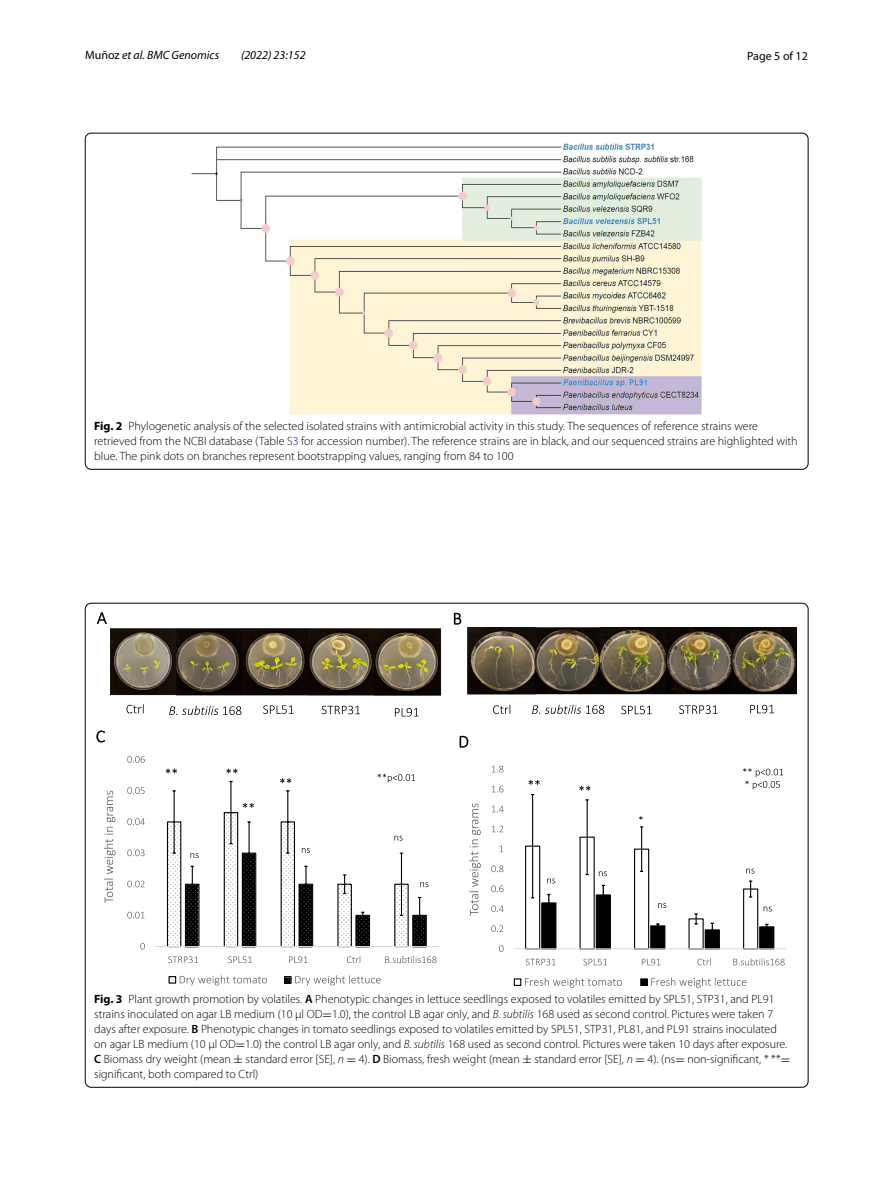
<style>
.page{position:relative;width:893px;height:1187px;background:#fff}
.page>*{position:absolute;margin:0;border:0;box-sizing:border-box;transform-origin:0 0}
.t1{font:300 12px/15px "Myriad Pro";color:#000}
.t2{font:italic 12px "Myriad Pro";color:#000}
.t3{font:12px "Myriad Pro";color:#000}
.s1{font-style:normal}
.s2{font-weight:700}
.s3{color:#00f}
.s4{font-weight:600}
.s5{font-family:"MTSY";font-weight:400}
.s6{font-style:italic}
</style>
<div class="page">
<img style="left:191px;top:142px;width:511px;height:272px">
<img style="left:111px;top:627px;width:686px;height:356px">
<svg style="left:126px;top:704px;width:18px;height:9px"></svg>
<svg style="left:169px;top:705px;width:72px;height:10px"></svg>
<svg style="left:263px;top:705px;width:31px;height:9px"></svg>
<svg style="left:322px;top:705px;width:38px;height:9px"></svg>
<svg style="left:395px;top:708px;width:24px;height:8px"></svg>
<svg style="left:493px;top:704px;width:17px;height:9px"></svg>
<svg style="left:532px;top:704px;width:72px;height:10px"></svg>
<svg style="left:621px;top:705px;width:31px;height:9px"></svg>
<svg style="left:679px;top:705px;width:38px;height:8px"></svg>
<svg style="left:750px;top:704px;width:24px;height:9px"></svg>
<svg style="left:97px;top:612px;width:10px;height:12px"></svg>
<svg style="left:454px;top:612px;width:7px;height:12px"></svg>
<svg style="left:96px;top:730px;width:9px;height:12px"></svg>
<svg style="left:460px;top:735px;width:8px;height:12px"></svg>
<svg style="left:166px;top:780px;width:261px;height:166px"></svg>
<hr style="left:155px;top:946px;width:284px;height:1px;background:#d9d9d9">
<svg style="left:140px;top:942px;width:5px;height:7px"></svg>
<svg style="left:127px;top:911px;width:18px;height:7px"></svg>
<svg style="left:127px;top:880px;width:18px;height:7px"></svg>
<svg style="left:127px;top:849px;width:18px;height:7px"></svg>
<svg style="left:127px;top:818px;width:18px;height:7px"></svg>
<svg style="left:127px;top:787px;width:18px;height:6px"></svg>
<svg style="left:127px;top:756px;width:18px;height:6px"></svg>
<svg style="left:168px;top:956px;width:30px;height:7px"></svg>
<svg style="left:228px;top:956px;width:24px;height:7px"></svg>
<svg style="left:289px;top:956px;width:19px;height:7px"></svg>
<svg style="left:347px;top:955px;width:13px;height:8px"></svg>
<svg style="left:385px;top:955px;width:51px;height:8px"></svg>
<svg style="left:104px;top:790px;width:11px;height:113px"></svg>
<div style="left:169px;top:975px;width:7px;height:8px;border:1px solid #000"></div>
<svg style="left:180px;top:975px;width:87px;height:10px"></svg>
<div style="left:284px;top:975px;width:8px;height:8px;border:1px solid #000"></div>
<svg style="left:295px;top:975px;width:86px;height:10px"></svg>
<svg style="left:191px;top:853px;width:8px;height:5px"></svg>
<svg style="left:302px;top:848px;width:8px;height:5px"></svg>
<svg style="left:394px;top:835px;width:9px;height:5px"></svg>
<svg style="left:420px;top:882px;width:8px;height:5px"></svg>
<hr style="left:513px;top:948px;width:273px;height:1px;background:#d9d9d9">
<svg style="left:499px;top:945px;width:5px;height:6px"></svg>
<svg style="left:491px;top:925px;width:12px;height:6px"></svg>
<svg style="left:491px;top:905px;width:13px;height:7px"></svg>
<svg style="left:491px;top:885px;width:12px;height:7px"></svg>
<svg style="left:491px;top:865px;width:12px;height:7px"></svg>
<svg style="left:500px;top:845px;width:3px;height:7px"></svg>
<svg style="left:492px;top:825px;width:11px;height:7px"></svg>
<svg style="left:492px;top:805px;width:12px;height:7px"></svg>
<svg style="left:492px;top:785px;width:11px;height:7px"></svg>
<svg style="left:492px;top:765px;width:11px;height:7px"></svg>
<svg style="left:526px;top:958px;width:30px;height:7px"></svg>
<svg style="left:583px;top:958px;width:24px;height:7px"></svg>
<svg style="left:642px;top:958px;width:18px;height:7px"></svg>
<svg style="left:697px;top:958px;width:14px;height:7px"></svg>
<svg style="left:733px;top:958px;width:52px;height:7px"></svg>
<svg style="left:469px;top:803px;width:12px;height:112px"></svg>
<div style="left:514px;top:978px;width:7px;height:7px;background:#fff"></div>
<div style="left:514px;top:978px;width:7px;height:7px;border:1px solid #000"></div>
<svg style="left:525px;top:977px;width:97px;height:10px"></svg>
<div style="left:641px;top:978px;width:6px;height:7px;background:#000"></div>
<div style="left:640px;top:978px;width:8px;height:7px;border:1px solid #000"></div>
<svg style="left:651px;top:977px;width:95px;height:10px"></svg>
<svg style="left:166px;top:768px;width:11px;height:5px"></svg>
<svg style="left:226px;top:768px;width:12px;height:5px"></svg>
<svg style="left:243px;top:802px;width:11px;height:5px"></svg>
<svg style="left:280px;top:778px;width:11px;height:5px"></svg>
<svg style="left:378px;top:773px;width:37px;height:9px"></svg>
<svg style="left:524px;top:768px;width:259px;height:181px"></svg>
<p class="t2" style="left:85px;top:48px;width:136px"><span class="s1">Muñoz</span> et al. BMC Genomics</p>
<p class="t2" style="left:241px;top:48px;width:66px">(2022) 23:152</p>
<p class="t3" style="left:747px;top:48px;width:62px">Page 5 of 12</p>
<p class="t1" style="left:94px;top:418px;width:705px"><span class="s2">Fig. 2</span> Phylogenetic analysis of the selected isolated strains with antimicrobial activity in this study. The sequences of reference strains were retrieved from the NCBI database (Table S<span class="s3">3</span> for accession number). The reference strains are in black, and our sequenced strains are highlighted with blue. The pink dots on branches represent bootstrapping values, ranging from 84 to 100</p>
<p class="t1" style="left:94px;top:991px;width:697px"><span class="s2">Fig. 3</span> Plant growth promotion by volatiles. <span class="s4">A</span> Phenotypic changes in lettuce seedlings exposed to volatiles emitted by SPL51, STP31, and PL91 strains inoculated on agar LB medium (10 µl OD<span class="s5">=</span>1.0), the control LB agar only, and <span class="s6">B. subtilis</span> 168 used as second control. Pictures were taken 7 days after exposure. <span class="s4">B</span> Phenotypic changes in tomato seedlings exposed to volatiles emitted by SPL51, STP31, PL81, and PL91 strains inoculated on agar LB medium (10 µl OD<span class="s5">=</span>1.0) the control LB agar only, and <span class="s6">B. subtilis</span> 168 used as second control. Pictures were taken 10 days after exposure.<br><span class="s4">C</span> Biomass dry weight (mean <span class="s5">±</span> standard error [SE], <span class="s6">n</span> <span class="s5">=</span> 4). <span class="s4">D</span> Biomass, fresh weight (mean <span class="s5">±</span> standard error [SE], <span class="s6">n</span> <span class="s5">=</span> 4). (ns<span class="s5">=</span> non-significant, * **<span class="s5">= </span>significant, both compared to Ctrl)</p>
</div>
